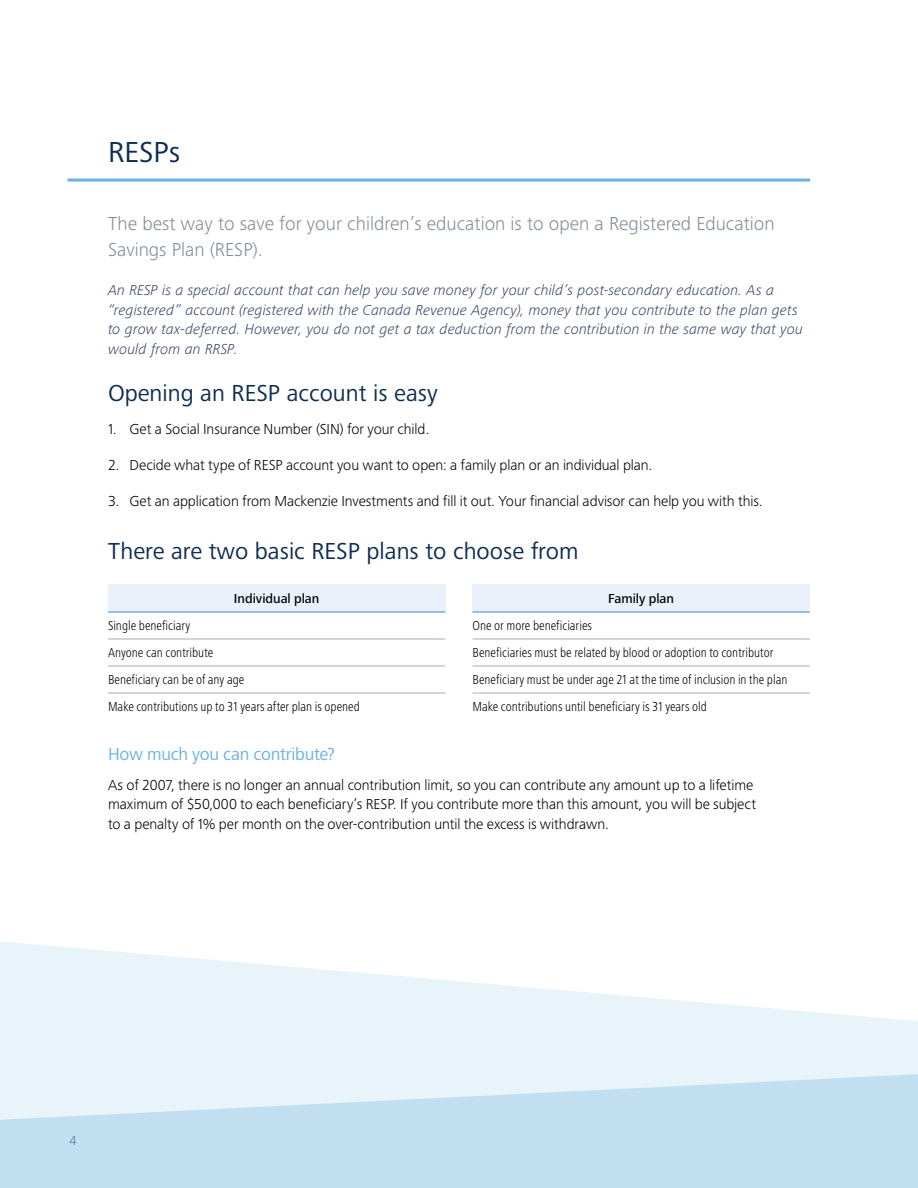
<style>
.page{position:relative;width:918px;height:1188px;background:#fff}
.page>*{position:absolute;margin:0;border:0;box-sizing:border-box;transform-origin:0 0}
.t1{font:30px "Frutiger Next Pro";color:#0f2d52}
.t2{font:24px "Frutiger Next Pro";color:#0f2d52}
.t3{font:300 19.5px/25.5px "Frutiger Next Pro";color:#828e98}
.t4{font:18px "Frutiger Next Pro";letter-spacing:-.015em;color:#6ab2e2}
.t5{font:300 15px/19.5px "Frutiger Next Pro";letter-spacing:-.005em;color:#000}
.t6{font:italic 300 15px/19.5px "Frutiger Next Pro";letter-spacing:.005em;color:#3a4768}
.t7{font:300 condensed 13.5px/27px "Frutiger Next Pro";color:#000}
.t8{font:500 13.5px "Frutiger Next Pro";color:#000}
.t9{font:300 13.5px "Frutiger Next Pro";color:#485865}
</style>
<div class="page">
<div style="left:108px;top:585px;width:337px;height:27px;background:#eaf1fa"></div>
<hr style="left:108px;top:611px;width:337px;height:2px;background:#6ab2e2">
<hr style="left:108px;top:639px;width:337px;height:1px;background:#a5adb6">
<hr style="left:108px;top:666px;width:337px;height:1px;background:#a5adb6">
<hr style="left:108px;top:693px;width:337px;height:1px;background:#a5adb6">
<div style="left:472px;top:585px;width:338px;height:27px;background:#eaf1fa"></div>
<hr style="left:472px;top:611px;width:338px;height:2px;background:#6ab2e2">
<hr style="left:472px;top:639px;width:338px;height:1px;background:#a5adb6">
<hr style="left:472px;top:666px;width:338px;height:1px;background:#a5adb6">
<hr style="left:472px;top:693px;width:338px;height:1px;background:#a5adb6">
<hr style="left:68px;top:179px;width:742px;height:3px;background:#6ab2e2">
<svg style="left:0;top:941px;width:918px;height:87px;fill:#e8f3fa"></svg>
<svg style="left:0;top:1028px;width:918px;height:160px;background:#d2e7f5"></svg>
<h1 class="t1" style="left:108px;top:135px;width:74px">RESPs</h1>
<h3 class="t3" style="left:108px;top:211px;width:668px">The best way to save for your children’s education is to open a Registered Education<br>Savings Plan (RESP).</h3>
<p class="t6" style="left:108px;top:281px;width:696px">An RESP is a special account that can help you save money for your child’s post-secondary education. As a “registered” account (registered with the Canada Revenue Agency), money that you contribute to the plan gets to grow tax-deferred. However, you do not get a tax deduction from the contribution in the same way that you would from an RRSP.</p>
<h2 class="t2" style="left:108px;top:380px;width:331px">Opening an RESP account is easy</h2>
<p class="t5" style="left:108px;top:420px;width:323px">1. Get a Social Insurance Number (SIN) for your child.</p>
<p class="t5" style="left:108px;top:455px;width:546px">2. Decide what type of RESP account you want to open: a family plan or an individual plan.</p>
<p class="t5" style="left:108px;top:491px;width:656px">3. Get an application from Mackenzie Investments and fill it out. Your financial advisor can help you with this.</p>
<h2 class="t2" style="left:108px;top:537px;width:472px">There are two basic RESP plans to choose from</h2>
<p class="t8" style="left:234px;top:591px;width:87px">Individual plan</p>
<p class="t7" style="left:108px;top:612px;width:254px">Single beneficiary<br>Anyone can contribute<br>Beneficiary can be of any age<br>Make contributions up to 31 years after plan is opened</p>
<p class="t8" style="left:608px;top:591px;width:67px">Family plan</p>
<p class="t7" style="left:472px;top:612px;width:316px">One or more beneficiaries<br>Beneficiaries must be related by blood or adoption to contributor Beneficiary must be under age 21 at the time of inclusion in the plan Make contributions until beneficiary is 31 years old</p>
<p class="t4" style="left:108px;top:743px;width:228px">How much you can contribute?</p>
<p class="t5" style="left:108px;top:775px;width:650px">As of 2007, there is no longer an annual contribution limit, so you can contribute any amount up to a lifetime maximum of $50,000 to each beneficiary’s RESP. If you contribute more than this amount, you will be subject to a penalty of 1% per month on the over-contribution until the excess is withdrawn.</p>
<p class="t9" style="left:70px;top:1132px;width:9px">4</p>
</div>
